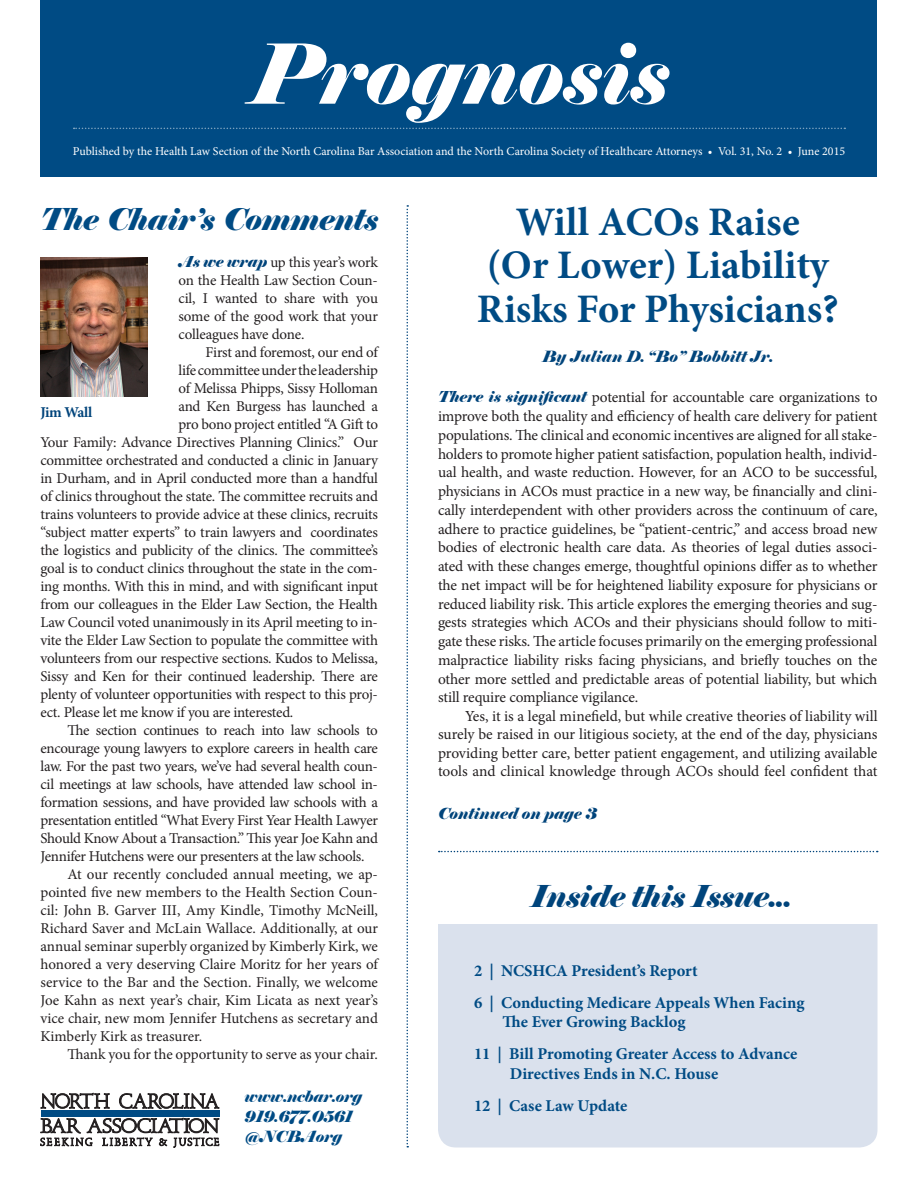
<style>
.page{position:relative;width:918px;height:1188px;background:#fff}
.page>*{position:absolute;margin:0;border:0;box-sizing:border-box;transform-origin:0 0}
.t1{font:italic 82.5px "Elephant";color:#fff}
.Body_Copy{font:700 40.5px/43.5px "Minion Pro";color:#004b84;text-align:center}
.CC_II_Head{font:italic 30px "Elephant";letter-spacing:-.01em;color:#004b84}
.CC_II_Head-2{font:italic 30px "Elephant";letter-spacing:-.01em;color:#00447b}
.t2{font:700 16.5px/19.8px "Minion Pro";color:#004b84}
.Body_Copy-2{font:15.3px/18.8px "Minion Pro";letter-spacing:-.01em;color:#231f20;text-align:justify}
.Body_Copy-3{font:italic 15.3px "Elephant";color:#00447b}
.Byline{font:italic 15.3px "Elephant";letter-spacing:-.01em;color:#004b84}
.Body_Copy-4{font:15px/18px "Minion Pro";letter-spacing:-.015em;color:#231f20;text-align:justify}
.Mug_Caption{font:700 15px "Minion Pro";letter-spacing:-.02em;color:#00447b}
.t3{font:12px "Minion Pro";letter-spacing:-.005em;color:#fff}
.s1{font-family:"Elephant";font-style:italic;color:#00447b}
.s2{font-family:"Elephant";font-style:italic;font-size:15px;color:#00447b}
</style>
<div class="page">
<div style="left:40px;top:0;width:838px;height:176px;background:#004b84"></div>
<div style="left:41px;top:1110px;width:178px;height:7px;background:#004b84"></div>
<svg style="left:41px;top:1093px;width:68px;height:16px"></svg>
<svg style="left:119px;top:1093px;width:100px;height:16px"></svg>
<svg style="left:41px;top:1117px;width:178px;height:31px"></svg>
<svg style="left:439px;top:851px;width:439px;height:1px"></svg>
<div style="left:438px;top:883px;width:440px;height:265px;background:#dae1ed;border-radius:18px"></div>
<div style="left:438px;top:878px;width:440px;height:46px;background:#fff"></div>
<img style="left:40px;top:257px;width:108px;height:139px">
<svg style="left:406px;top:205px;width:2px;height:943px"></svg>
<svg style="left:74px;top:128px;width:771px;height:1px"></svg>
<p class="t1" style="left:249px;top:23px;width:421px">Prognosis</p>
<p class="t3" style="left:73px;top:143px;width:774px">Published by the Health Law Section of the North Carolina Bar Association and the North Carolina Society of Healthcare Attorneys • Vol. 31, No. 2 • June 2015</p>
<p class="CC_II_Head" style="left:40px;top:200px;width:339px">The Chair’s Comments</p>
<p class="Body_Copy-4" style="left:178px;top:253px;width:201px"><span class="s1">As we wrap</span> up this year’s work on the Health Law Section Coun&shy;cil, I wanted to share with you some of the good work that your colleagues have done.</p>
<p class="Body_Copy-4" style="left:206px;top:343px;width:174px">First and foremost, our end of</p>
<p class="Body_Copy-4" style="left:178px;top:361px;width:201px">life committee under the leadership</p>
<p class="Body_Copy-4" style="left:178px;top:379px;width:201px">of Melissa Phipps, Sissy Holloman</p>
<p class="Body_Copy-4" style="left:178px;top:397px;width:201px">and Ken Burgess has launched a</p>
<p class="Body_Copy-4" style="left:178px;top:415px;width:201px">pro bono project entitled “A Gift to</p>
<p class="Body_Copy-4" style="left:40px;top:433px;width:339px">Your Family: Advance Directives Planning Clinics.” Our</p>
<p class="Body_Copy-4" style="left:40px;top:451px;width:339px">committee orchestrated and conducted a clinic in January</p>
<p class="Body_Copy-4" style="left:40px;top:469px;width:339px">in Durham, and in April conducted more than a handful</p>
<p class="Body_Copy-4" style="left:40px;top:487px;width:339px">of clinics throughout the state. The committee recruits and</p>
<p class="Body_Copy-4" style="left:40px;top:505px;width:339px">trains volunteers to provide advice at these clinics, recruits</p>
<p class="Body_Copy-4" style="left:40px;top:523px;width:339px">“subject matter experts” to train lawyers and coordinates</p>
<p class="Body_Copy-4" style="left:40px;top:541px;width:339px">the logistics and publicity of the clinics. The committee’s</p>
<p class="Body_Copy-4" style="left:40px;top:559px;width:339px">goal is to conduct clinics throughout the state in the com-</p>
<p class="Body_Copy-4" style="left:40px;top:577px;width:339px">ing months. With this in mind, and with significant input</p>
<p class="Body_Copy-4" style="left:40px;top:595px;width:339px">from our colleagues in the Elder Law Section, the Health</p>
<p class="Body_Copy-4" style="left:40px;top:613px;width:339px">Law Council voted unanimously in its April meeting to in-</p>
<p class="Body_Copy-4" style="left:40px;top:631px;width:339px">vite the Elder Law Section to populate the committee with</p>
<p class="Body_Copy-4" style="left:40px;top:649px;width:339px">volunteers from our respective sections. Kudos to Melissa,</p>
<p class="Body_Copy-4" style="left:40px;top:667px;width:339px">Sissy and Ken for their continued leadership. There are</p>
<p class="Body_Copy-4" style="left:40px;top:685px;width:339px">plenty of volunteer opportunities with respect to this proj-</p>
<p class="Body_Copy-4" style="left:40px;top:703px;width:254px">ect. Please let me know if you are interested.</p>
<p class="Body_Copy-4" style="left:40px;top:721px;width:339px;text-indent:27px">The section continues to reach into law schools to encourage young lawyers to explore careers in health care law. For the past two years, we’ve had several health coun&shy;cil meetings at law schools, have attended law school in&shy;formation sessions, and have provided law schools with a presentation entitled “What Every First Year Health Lawyer Should Know About a Transaction.” This year Joe Kahn and Jennifer Hutchens were our presenters at the law schools.</p>
<p class="Body_Copy-4" style="left:40px;top:865px;width:339px;text-indent:27px">At our recently concluded annual meeting, we ap&shy;pointed five new members to the Health Section Coun&shy;cil: John B. Garver III, Amy Kindle, Timothy McNeill, Richard Saver and McLain Wallace. Additionally, at our annual seminar superbly organized by Kimberly Kirk, we honored a very deserving Claire Moritz for her years of service to the Bar and the Section. Finally, we welcome Joe Kahn as next year’s chair, Kim Licata as next year’s vice chair, new mom Jennifer Hutchens as secretary and Kimberly Kirk as treasurer.</p>
<p class="Body_Copy-4" style="left:68px;top:1045px;width:312px">Thank you for the opportunity to serve as your chair.</p>
<p class="Mug_Caption" style="left:40px;top:402px;width:53px">Jim Wall</p>
<p class="Byline" style="left:244px;top:1087px;width:119px">www.ncbar.org</p>
<p class="Byline" style="left:244px;top:1107px;width:109px">919.677.0561</p>
<p class="Byline" style="left:244px;top:1126px;width:99px">@NCBAorg</p>
<p class="Body_Copy" style="left:477px;top:199px;width:363px">Will ACOs Raise<br>(Or Lower) Liability<br>Risks For Physicians?</p>
<p class="Body_Copy-3" style="left:542px;top:347px;width:233px">By Julian D. “Bo” Bobbitt Jr.</p>
<p class="Body_Copy-2" style="left:438px;top:388px;width:441px"><span class="s2">There is significant</span> potential for accountable care organizations to improve both the quality and efficiency of health care delivery for patient populations. The clinical and economic incentives are aligned for all stake&shy;holders to promote higher patient satisfaction, population health, individ&shy;ual health, and waste reduction. However, for an ACO to be successful, physicians in ACOs must practice in a new way, be financially and clini&shy;cally interdependent with other providers across the continuum of care, adhere to practice guidelines, be “patient-centric,” and access broad new bodies of electronic health care data. As theories of legal duties associ&shy;ated with these changes emerge, thoughtful opinions differ as to whether the net impact will be for heightened liability exposure for physicians or reduced liability risk. This article explores the emerging theories and sug&shy;gests strategies which ACOs and their physicians should follow to miti&shy;gate these risks. The article focuses primarily on the emerging professional malpractice liability risks facing physicians, and briefly touches on the other more settled and predictable areas of potential liability, but which still require compliance vigilance.</p>
<p class="Body_Copy-2" style="left:438px;top:707px;width:441px;text-indent:27px">Yes, it is a legal minefield, but while creative theories of liability will surely be raised in our litigious society, at the end of the day, physicians providing better care, better patient engagement, and utilizing available tools and clinical knowledge through ACOs should feel confident that</p>
<p class="Body_Copy-3" style="left:438px;top:804px;width:160px">Continued on page 3</p>
<p class="CC_II_Head-2" style="left:531px;top:877px;width:262px">Inside this Issue...</p>
<p class="t2" style="left:474px;top:960px;width:225px">2 | NCSHCA President’s Report</p>
<p class="t2" style="left:503px;top:992px;width:303px;text-indent:-29px">6 | Conducting Medicare Appeals When Facing<br>The Ever Growing Backlog</p>
<p class="t2" style="left:474px;top:1044px;width:325px">11 | Bill Promoting Greater Access to Advance</p>
<p class="t2" style="left:510px;top:1064px;width:210px">Directives Ends in N.C. House</p>
<p class="t2" style="left:474px;top:1095px;width:155px">12 | Case Law Update</p>
</div>
